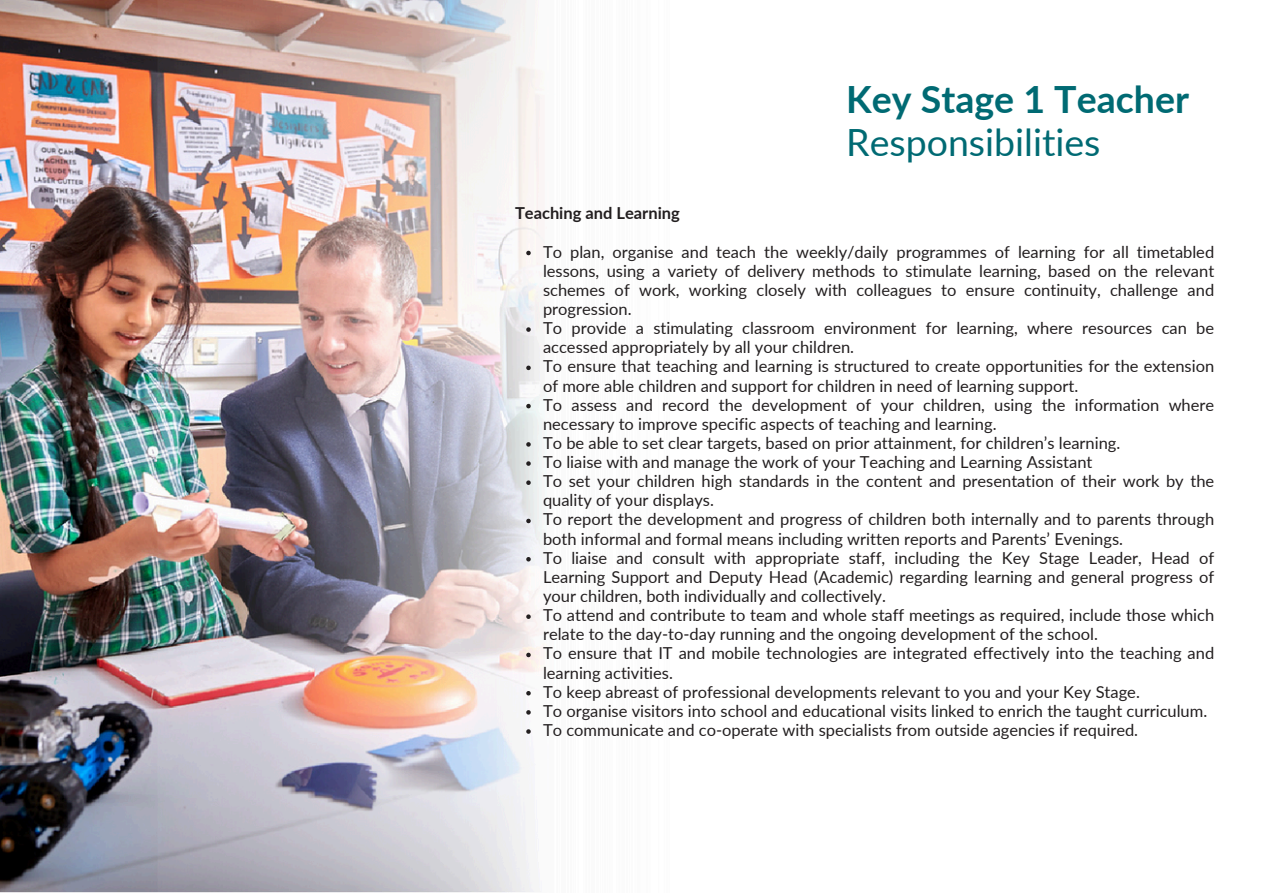
<style>
.page{position:relative;width:1263px;height:894px;background:#fff}
.page>*{position:absolute;margin:0;border:0;box-sizing:border-box;transform-origin:0 0}
.t1{font:700 37.5px/42.8px "Lato";color:#006a73}
.t2{font:16.5px/19.2px "Lato";color:#231f20}
.t3{font:700 16.5px "Lato";color:#231f20}
.s1{font-weight:400}
</style>
<div class="page">
<img style="left:0;top:0;width:542px;height:892px">
<svg style="left:526px;top:251px;width:5px;height:4px"></svg>
<svg style="left:526px;top:327px;width:5px;height:5px"></svg>
<svg style="left:526px;top:365px;width:5px;height:5px"></svg>
<svg style="left:526px;top:404px;width:5px;height:4px"></svg>
<svg style="left:526px;top:442px;width:5px;height:4px"></svg>
<svg style="left:526px;top:461px;width:5px;height:4px"></svg>
<svg style="left:526px;top:480px;width:5px;height:5px"></svg>
<svg style="left:526px;top:518px;width:5px;height:5px"></svg>
<svg style="left:526px;top:557px;width:5px;height:4px"></svg>
<svg style="left:526px;top:614px;width:5px;height:4px"></svg>
<svg style="left:526px;top:652px;width:5px;height:5px"></svg>
<svg style="left:526px;top:690px;width:5px;height:5px"></svg>
<svg style="left:526px;top:710px;width:5px;height:4px"></svg>
<svg style="left:526px;top:729px;width:5px;height:4px"></svg>
<h1 class="t1" style="left:846px;top:77px;width:344px">Key Stage 1 Teacher<br><span class="s1">Responsibilities</span></h1>
<h2 class="t3" style="left:515px;top:203px;width:166px">Teaching and Learning</h2>
<p class="t2" style="left:543px;top:241px;width:673px;text-align:justify">To plan, organise and teach the weekly/daily programmes of learning for all timetabled lessons, using a variety of delivery methods to stimulate learning, based on the relevant schemes of work, working closely with colleagues to ensure continuity, challenge and progression.</p>
<p class="t2" style="left:543px;top:318px;width:673px">To provide a stimulating classroom environment for learning, where resources can be accessed appropriately by all your children.</p>
<p class="t2" style="left:543px;top:356px;width:673px">To ensure that teaching and learning is structured to create opportunities for the extension of more able children and support for children in need of learning support.</p>
<p class="t2" style="left:543px;top:394px;width:673px">To assess and record the development of your children, using the information where necessary to improve specific aspects of teaching and learning.</p>
<p class="t2" style="left:543px;top:433px;width:579px">To be able to set clear targets, based on prior attainment, for children’s learning.</p>
<p class="t2" style="left:543px;top:452px;width:551px">To liaise with and manage the work of your Teaching and Learning Assistant</p>
<p class="t2" style="left:543px;top:471px;width:673px">To set your children high standards in the content and presentation of their work by the quality of your displays.</p>
<p class="t2" style="left:543px;top:509px;width:673px">To report the development and progress of children both internally and to parents through both informal and formal means including written reports and Parents’ Evenings.</p>
<p class="t2" style="left:543px;top:547px;width:673px;text-align:justify">To liaise and consult with appropriate staff, including the Key Stage Leader, Head of Learning Support and Deputy Head (Academic) regarding learning and general progress of your children, both individually and collectively.</p>
<p class="t2" style="left:543px;top:605px;width:673px">To attend and contribute to team and whole staff meetings as required, include those which relate to the day-to-day running and the ongoing development of the school.</p>
<p class="t2" style="left:543px;top:643px;width:673px">To ensure that IT and mobile technologies are integrated effectively into the teaching and learning activities.</p>
<p class="t2" style="left:543px;top:681px;width:598px">To keep abreast of professional developments relevant to you and your Key Stage.</p>
<p class="t2" style="left:543px;top:700px;width:666px">To organise visitors into school and educational visits linked to enrich the taught curriculum.</p>
<p class="t2" style="left:543px;top:719px;width:597px">To communicate and co-operate with specialists from outside agencies if required.</p>
</div>
